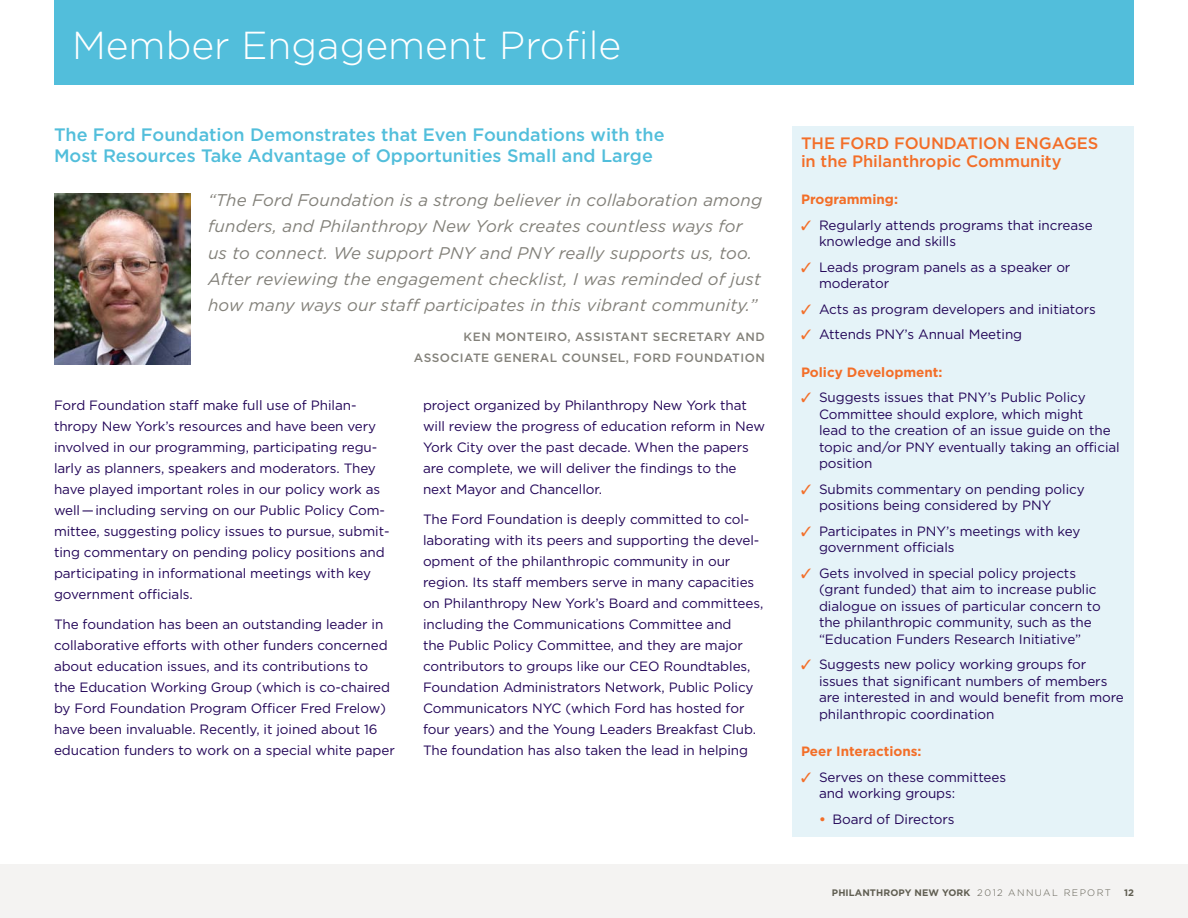
<style>
.page{position:relative;width:1188px;height:918px;background:#fff}
.page>*{position:absolute;margin:0;border:0;box-sizing:border-box;transform-origin:0 0}
.Page_Head{font:300 39px "Gotham";color:#fff}
.Profile_Head{font:500 18px/21px "Gotham";color:#52bedb}
.Profile_Text{font:italic 16.95px/26.2px "Gotham";letter-spacing:.01em;color:#83817a}
.SB_H1{font:500 16.5px/18px "Gotham";letter-spacing:-.005em;color:#f36e28}
.Text{font:13.5px/21px "Gotham";letter-spacing:-.005em;color:#230658}
.SB_H2{font:700 13.5px "Gotham";color:#f36e28}
.Profile_Attribution{font:500 12px/21px "Gotham";letter-spacing:.04em;color:#83817a;text-align:right}
.t1{font:700 9.45px "Gotham";letter-spacing:.01em;color:#605e52}
.s1{color:#f36e28}
.s2{font-weight:700;color:#f36e28}
.s3{font-weight:300}
</style>
<div class="page">
<div style="left:0;top:864px;width:1188px;height:54px;background:#f4f3f2"></div>
<div style="left:54px;top:0;width:1080px;height:85px;background:#52bedb"></div>
<img style="left:54px;top:194px;width:136px;height:170px">
<div style="left:792px;top:126px;width:342px;height:711px;background:#e5f3f8"></div>
<p class="Page_Head" style="left:72px;top:24px;width:551px">Member Engagement Profile</p>
<p class="Profile_Head" style="left:54px;top:124px;width:612px">The Ford Foundation Demonstrates that Even Foundations with the<br>Most Resources Take Advantage of Opportunities Small and Large</p>
<p class="Profile_Text" style="left:208px;top:187px;width:556px">“The Ford Foundation is a strong believer in collaboration among funders, and Philanthropy New York creates countless ways for us to connect. We support PNY and PNY really supports us, too.<br>After reviewing the engagement checklist, I was reminded of just how many ways our staff participates in this vibrant community.”</p>
<p class="Profile_Attribution" style="left:414px;top:326px;width:353px">KEN MONTEIRO, ASSISTANT SECRETARY AND<br>ASSOCIATE GENERAL COUNSEL, FORD FOUNDATION</p>
<p class="Text" style="left:54px;top:394px;width:337px">Ford Foundation staff make full use of Philan&shy;thropy New York’s resources and have been very involved in our programming, participating regu&shy;larly as planners, speakers and moderators. They have played important roles in our policy work as well—including serving on our Public Policy Com&shy;mittee, suggesting policy issues to pursue, submit&shy;ting commentary on pending policy positions and participating in informational meetings with key government officials.</p>
<p class="Text" style="left:54px;top:613px;width:342px">The foundation has been an outstanding leader in collaborative efforts with other funders concerned about education issues, and its contributions to<br>the Education Working Group (which is co-chaired by Ford Foundation Program Officer Fred Frelow) have been invaluable. Recently, it joined about 16 education funders to work on a special white paper</p>
<p class="Text" style="left:423px;top:394px;width:343px">project organized by Philanthropy New York that will review the progress of education reform in New York City over the past decade. When the papers are complete, we will deliver the findings to the next Mayor and Chancellor.</p>
<p class="Text" style="left:423px;top:508px;width:342px">The Ford Foundation is deeply committed to col&shy;laborating with its peers and supporting the devel&shy;opment of the philanthropic community in our region. Its staff members serve in many capacities on Philanthropy New York’s Board and committees, including the Communications Committee and<br>the Public Policy Committee, and they are major contributors to groups like our CEO Roundtables, Foundation Administrators Network, Public Policy Communicators NYC (which Ford has hosted for four years) and the Young Leaders Breakfast Club.<br>The foundation has also taken the lead in helping</p>
<p class="SB_H1" style="left:801px;top:134px;width:299px">THE FORD FOUNDATION ENGAGES in the Philanthropic Community</p>
<p class="SB_H2" style="left:801px;top:192px;width:99px">Programming:</p>
<p class="Text" style="left:819px;top:217px;width:275px;line-height:16.5px;text-indent:-18px"><span class="s1">✓</span> Regularly attends programs that increase knowledge and skills</p>
<p class="Text" style="left:819px;top:259px;width:253px;line-height:16.5px;text-indent:-18px"><span class="s1">✓</span> Leads program panels as a speaker or moderator</p>
<p class="Text" style="left:801px;top:298px;width:296px"><span class="s1">✓</span> Acts as program developers and initiators</p>
<p class="Text" style="left:801px;top:324px;width:223px"><span class="s1">✓</span> Attends PNY’s Annual Meeting</p>
<p class="SB_H2" style="left:801px;top:364px;width:143px">Policy Development:</p>
<p class="Text" style="left:819px;top:389px;width:302px;line-height:16.5px;text-indent:-18px"><span class="s1">✓</span> Suggests issues that PNY’s Public Policy Committee should explore, which might<br>lead to the creation of an issue guide on the topic and/or PNY eventually taking an official position</p>
<p class="Text" style="left:819px;top:481px;width:267px;line-height:16.5px;text-indent:-18px"><span class="s1">✓</span> Submits commentary on pending policy positions being considered by PNY</p>
<p class="Text" style="left:819px;top:523px;width:263px;line-height:16.5px;text-indent:-18px"><span class="s1">✓</span> Participates in PNY’s meetings with key government officials</p>
<p class="Text" style="left:819px;top:565px;width:283px;line-height:16.5px;text-indent:-18px"><span class="s1">✓</span> Gets involved in special policy projects (grant funded) that aim to increase public dialogue on issues of particular concern to the philanthropic community, such as the “Education Funders Research Initiative”</p>
<p class="Text" style="left:819px;top:656px;width:306px;line-height:16.5px;text-indent:-18px"><span class="s1">✓</span> Suggests new policy working groups for issues that significant numbers of members are interested in and would benefit from more philanthropic coordination</p>
<p class="SB_H2" style="left:801px;top:744px;width:122px">Peer Interactions:</p>
<p class="Text" style="left:819px;top:769px;width:189px;line-height:16.5px;text-indent:-18px"><span class="s1">✓</span> Serves on these committees and working groups:</p>
<p class="Text" style="left:819px;top:808px;width:137px"><span class="s2">•</span> Board of Directors</p>
<p class="t1" style="left:832px;top:887px;width:281px">PHILANTHROPY NEW YORK <span class="s3">2 012 ANNUAL REPORT</span></p>
<p class="t1" style="left:1124px;top:887px;width:11px">12</p>
</div>
